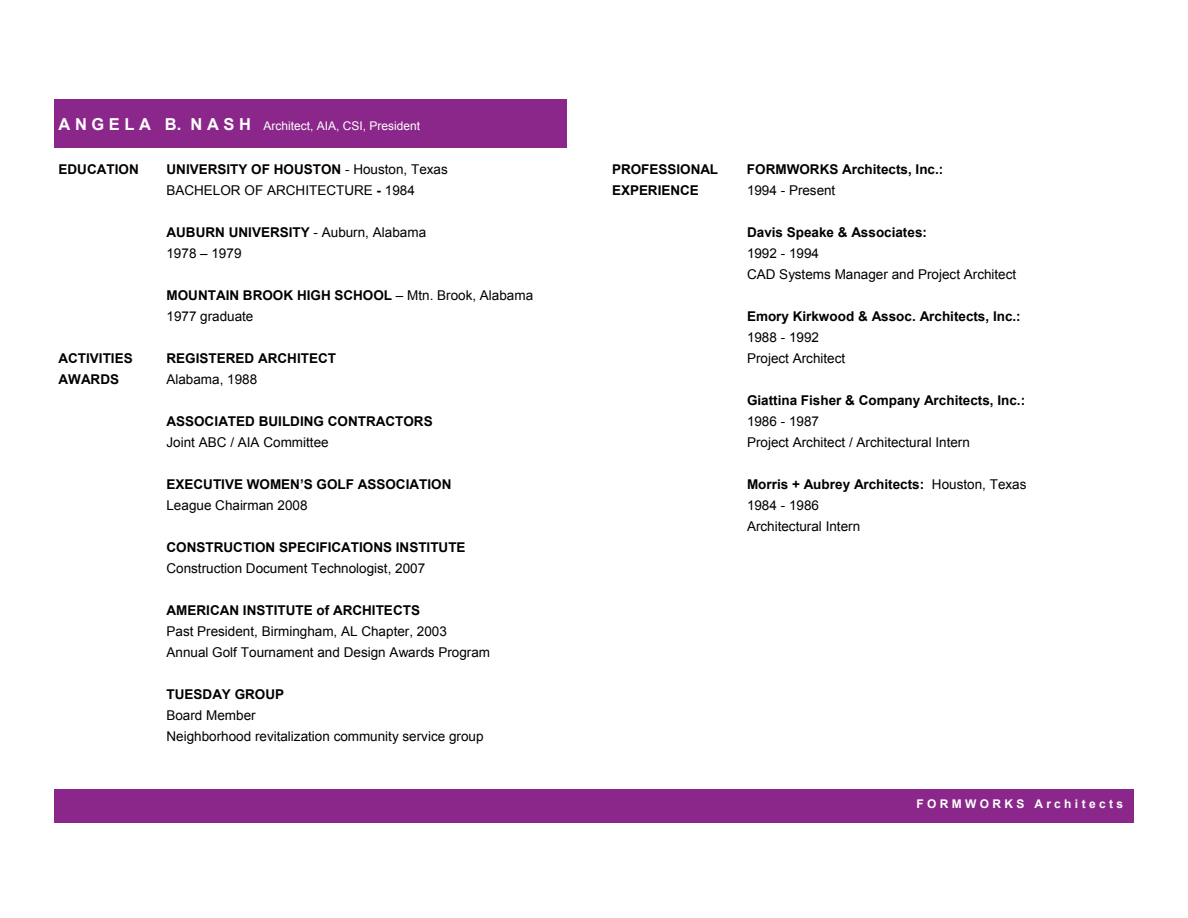
<style>
.page{position:relative;width:1188px;height:918px;background:#fff}
.page>*{position:absolute;margin:0;border:0;box-sizing:border-box;transform-origin:0 0}
.t1{font:13.5px/21px "Arial";color:#000}
.t2{font:700 13.5px "Arial";color:#000}
.t3{font:12px "Arial";color:#fff}
.t4{font:700 12px "Arial";color:#fff}
.s1{font-weight:700;font-size:16.5px}
.s2{font-weight:700}
</style>
<div class="page">
<div style="left:54px;top:99px;width:513px;height:49px;background:#8b278b"></div>
<div style="left:54px;top:789px;width:1080px;height:34px;background:#8b278b"></div>
<p class="t3" style="left:59px;top:118px;width:363px"><span class="s1">A N G E L A B. N A S H</span> Architect, AIA, CSI, President</p>
<p class="t2" style="left:59px;top:160px;width:82px">EDUCATION</p>
<p class="t1" style="left:167px;top:159px;width:283px"><span class="s2">UNIVERSITY OF HOUSTON</span> - Houston, Texas<br>BACHELOR OF ARCHITECTURE <span class="s2">-</span> 1984</p>
<p class="t1" style="left:167px;top:222px;width:261px"><span class="s2">AUBURN UNIVERSITY</span> - Auburn, Alabama<br>1978 – 1979</p>
<p class="t1" style="left:167px;top:285px;width:368px"><span class="s2">MOUNTAIN BROOK HIGH SCHOOL</span> – Mtn. Brook, Alabama<br>1977 graduate</p>
<p class="t2" style="left:59px;top:349px;width:76px">ACTIVITIES</p>
<p class="t2" style="left:167px;top:349px;width:171px">REGISTERED ARCHITECT</p>
<p class="t2" style="left:59px;top:370px;width:62px">AWARDS</p>
<p class="t1" style="left:167px;top:369px;width:92px">Alabama, 1988</p>
<p class="t2" style="left:167px;top:412px;width:268px">ASSOCIATED BUILDING CONTRACTORS</p>
<p class="t1" style="left:167px;top:432px;width:164px">Joint ABC / AIA Committee</p>
<p class="t2" style="left:167px;top:475px;width:287px">EXECUTIVE WOMEN’S GOLF ASSOCIATION</p>
<p class="t1" style="left:167px;top:495px;width:143px">League Chairman 2008</p>
<p class="t2" style="left:167px;top:538px;width:301px">CONSTRUCTION SPECIFICATIONS INSTITUTE</p>
<p class="t1" style="left:167px;top:558px;width:260px">Construction Document Technologist, 2007</p>
<p class="t2" style="left:167px;top:601px;width:255px">AMERICAN INSTITUTE of ARCHITECTS</p>
<p class="t1" style="left:167px;top:621px;width:325px">Past President, Birmingham, AL Chapter, 2003<br>Annual Golf Tournament and Design Awards Program</p>
<p class="t2" style="left:167px;top:685px;width:119px">TUESDAY GROUP</p>
<p class="t1" style="left:167px;top:705px;width:319px">Board Member<br>Neighborhood revitalization community service group</p>
<p class="t2" style="left:612px;top:160px;width:108px">PROFESSIONAL</p>
<p class="t2" style="left:747px;top:160px;width:198px">FORMWORKS Architects, Inc.:</p>
<p class="t2" style="left:612px;top:181px;width:88px">EXPERIENCE</p>
<p class="t1" style="left:747px;top:180px;width:90px">1994 - Present</p>
<p class="t2" style="left:747px;top:223px;width:181px">Davis Speake &amp; Associates:</p>
<p class="t1" style="left:747px;top:243px;width:271px">1992 - 1994<br>CAD Systems Manager and Project Architect</p>
<p class="t2" style="left:747px;top:307px;width:275px">Emory Kirkwood &amp; Assoc. Architects, Inc.:</p>
<p class="t1" style="left:747px;top:327px;width:100px">1988 - 1992<br>Project Architect</p>
<p class="t2" style="left:747px;top:391px;width:280px">Giattina Fisher &amp; Company Architects, Inc.:</p>
<p class="t1" style="left:747px;top:411px;width:224px">1986 - 1987<br>Project Architect / Architectural Intern</p>
<p class="t1" style="left:747px;top:474px;width:281px"><span class="s2">Morris + Aubrey Architects:</span> Houston, Texas<br>1984 - 1986<br>Architectural Intern</p>
<p class="t4" style="left:916px;top:796px;width:208px">F O R M W O R K S A r c h i t e c t s</p>
</div>
